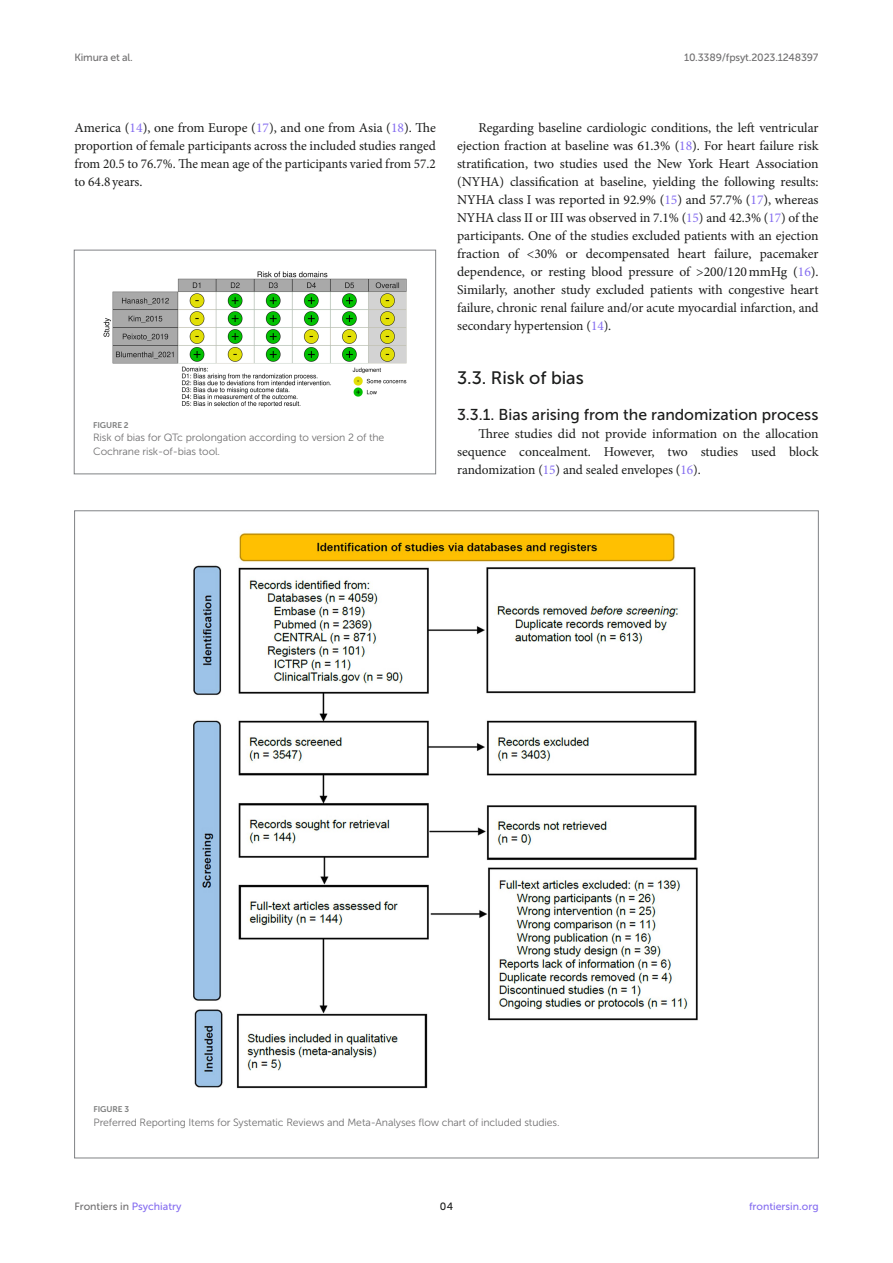
<style>
.page{position:relative;width:893px;height:1263px;background:#fff}
.page>*{position:absolute;margin:0;border:0;box-sizing:border-box;transform-origin:0 0}
.HEAD_2{font:18px "Museo Sans 500";color:#1b1c1b}
.HEAD_3_after_HEAD_2{font:15.75px "Museo Sans 500";color:#1b1c1b}
.TEXT{font:13.5px/18px "Minion Pro";letter-spacing:-.005em;color:#1b1c1b;text-align:justify}
.TEXT_FLUSH{font:13.5px/18px "Minion Pro";letter-spacing:-.005em;color:#1b1c1b;text-align:justify}
.FIG_LEG{font:10.5px/13.5px "Museo Sans 300";letter-spacing:-.01em;color:#706f70}
.t1{font:10.5px "Museo Sans 500";letter-spacing:-.015em;color:#706f70}
.t2{font:10.5px "Museo Sans 500";color:#856df0}
.t3{font:10.5px "Museo Sans 500";color:#1b1c1b}
.FIG_HD{font:8.25px "Museo Sans 700";letter-spacing:-.01em;color:#7e7f7f}
.s1{color:#856df0}
</style>
<div class="page">
<img style="left:103px;top:271px;width:304px;height:137px">
<div style="left:74px;top:250px;width:362px;height:224px;border:1px solid #808285"></div>
<img style="left:193px;top:533px;width:505px;height:556px">
<p class="t1" style="left:74px;top:51px;width:60px">Kimura et al.</p>
<p class="t1" style="left:684px;top:51px;width:136px">10.3389/fpsyt.2023.1248397</p>
<p class="TEXT_FLUSH" style="left:74px;top:119px;width:363px">America (<span class="s1">14</span>), one from Europe (<span class="s1">17</span>), and one from Asia (<span class="s1">18</span>). The proportion of female participants across the included studies ranged from 20.5 to 76.7%. The mean age of the participants varied from 57.2 to 64.8 years.</p>
<p class="TEXT" style="left:457px;top:119px;width:363px;text-indent:21px">Regarding baseline cardiologic conditions, the left ventricular ejection fraction at baseline was 61.3% (<span class="s1">18</span>). For heart failure risk stratification, two studies used the New York Heart Association (NYHA) classification at baseline, yielding the following results:<br>NYHA class I was reported in 92.9% (<span class="s1">15</span>) and 57.7% (<span class="s1">17</span>), whereas NYHA class II or III was observed in 7.1% (<span class="s1">15</span>) and 42.3% (<span class="s1">17</span>) of the participants. One of the studies excluded patients with an ejection fraction of &lt;30% or decompensated heart failure, pacemaker dependence, or resting blood pressure of &gt;200/120mmHg (<span class="s1">16</span>).<br>Similarly, another study excluded patients with congestive heart failure, chronic renal failure and/or acute myocardial infarction, and secondary hypertension (<span class="s1">14</span>).</p>
<p class="HEAD_2" style="left:457px;top:368px;width:128px">3.3. Risk of bias</p>
<p class="HEAD_3_after_HEAD_2" style="left:457px;top:406px;width:363px">3.3.1. Bias arising from the randomization process</p>
<p class="TEXT_FLUSH" style="left:457px;top:425px;width:363px;text-indent:21px">Three studies did not provide information on the allocation sequence concealment. However, two studies used block randomization (<span class="s1">15</span>) and sealed envelopes (<span class="s1">16</span>).</p>
<p class="FIG_HD" style="left:93px;top:420px;width:37px">FIGURE 2</p>
<p class="FIG_LEG" style="left:93px;top:431px;width:293px">Risk of bias for QTc prolongation according to version 2 of the<br>Cochrane risk-of-bias tool.</p>
<p class="FIG_HD" style="left:94px;top:1104px;width:37px">FIGURE 3</p>
<p class="FIG_LEG" style="left:94px;top:1115px;width:468px">Preferred Reporting Items for Systematic Reviews and Meta-Analyses flow chart of included studies.</p>
<p class="t1" style="left:74px;top:1200px;width:109px">Frontiers in <span class="s1">Psychiatry</span></p>
<p class="t3" style="left:440px;top:1200px;width:15px">04</p>
<p class="t2" style="left:749px;top:1200px;width:71px">frontiersin.org</p>
</div>
